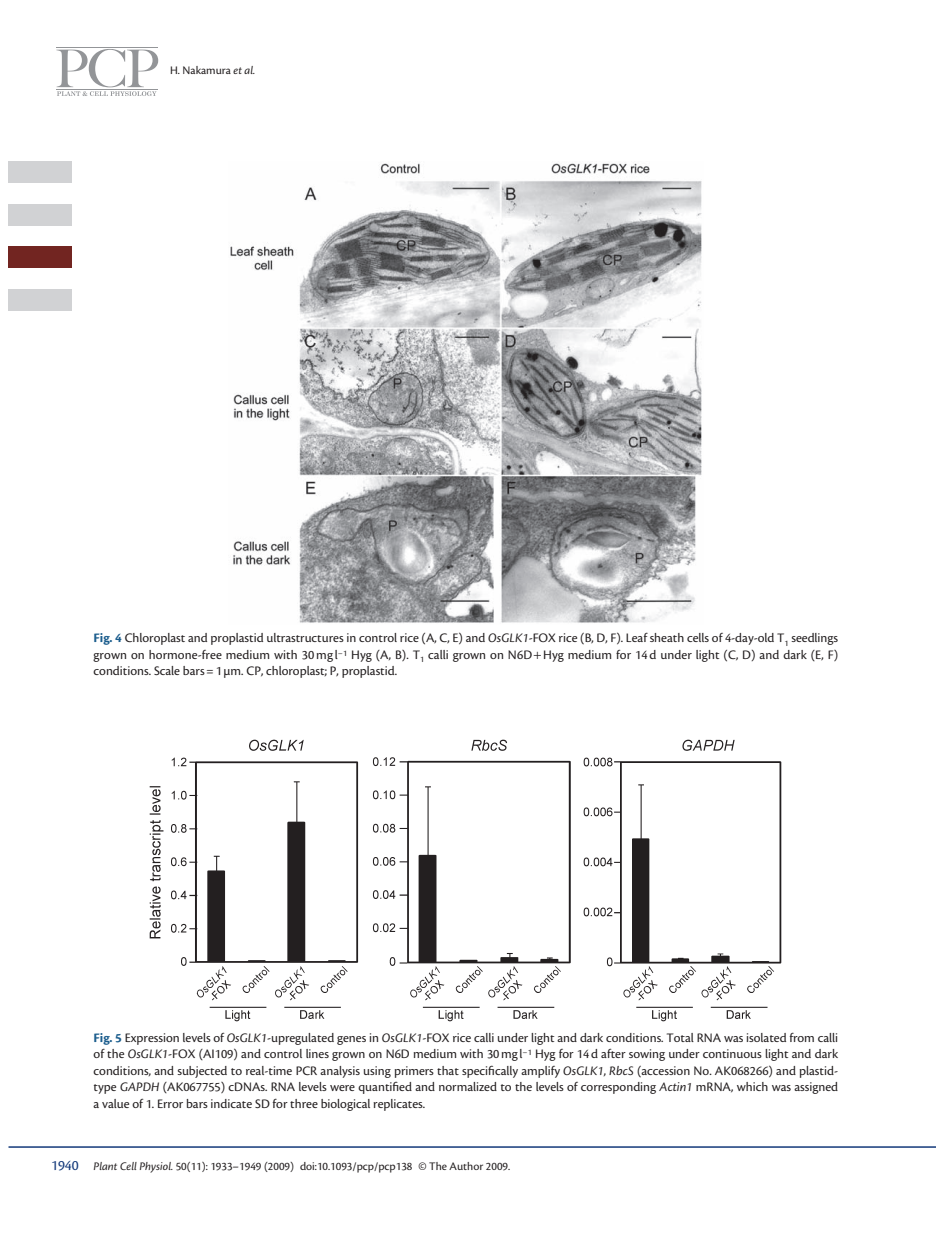
<style>
.page{position:relative;width:936px;height:1242px;background:#fff}
.page>*{position:absolute;margin:0;border:0;box-sizing:border-box;transform-origin:0 0}
.t1{font:15px "Cronos L";color:#13397a}
.t2{font:13.5px/16.5px "Cronos L";color:#231f20;text-align:justify}
.t3{font:12px "Cronos L";color:#231f20}
.s1{font-style:italic}
.s2{font-weight:700;color:#1b5d8d}
</style>
<div class="page">
<img style="left:230px;top:163px;width:472px;height:460px">
<img style="left:149px;top:739px;width:633px;height:283px">
<hr style="left:9px;top:1146px;width:926px;height:1px;background:#13397a">
<svg style="left:56px;top:49px;width:102px;height:47px"></svg>
<hr style="left:56px;top:89px;width:102px;height:1px;background:#939598">
<hr style="left:56px;top:47px;width:102px;height:1px;background:#939598">
<div style="left:9px;top:289px;width:63px;height:21px;background:#d1d2d4"></div>
<div style="left:9px;top:204px;width:63px;height:21px;background:#d1d2d4"></div>
<div style="left:9px;top:162px;width:63px;height:21px;background:#d1d2d4"></div>
<div style="left:9px;top:247px;width:63px;height:21px;background:#722521"></div>
<p class="t3" style="left:170px;top:66px;width:87px">H. Nakamura <span class="s1">et al.</span></p>
<p class="t2" style="left:94px;top:631px;width:746px"><span class="s2">Fig. 4</span> Chloroplast and proplastid ultrastructures in control rice (A, C, E) and <span class="s1">OsGLK1</span> -FOX rice (B, D, F). Leaf sheath cells of 4-day-old T <sub>1</sub> seedlings grown on hormone-free medium with 30 mg l <sup>−1</sup> Hyg (A, B). T <sub>1</sub> calli grown on N6D Hyg medium for 14 d under light (C, D) and dark (E, F) conditions. Scale bars = 1 µm. CP, chloroplast; P, proplastid.</p>
<p class="t2" style="left:94px;top:1030px;width:746px"><span class="s2">Fig. 5</span> Expression levels of <span class="s1">OsGLK1</span> -upregulated genes in <span class="s1">OsGLK1</span> -FOX rice calli under light and dark conditions. Total RNA was isolated from calli of the <span class="s1">OsGLK1</span> -FOX (AI109) and control lines grown on N6D medium with 30 mg l <sup>−1</sup> Hyg for 14 d after sowing under continuous light and dark conditions, and subjected to real-time PCR analysis using primers that specifically amplify <span class="s1">OsGLK1</span> , <span class="s1">RbcS</span> (accession No. AK068266) and plastid&shy;type <span class="s1">GAPDH</span> (AK067755) cDNAs. RNA levels were quantified and normalized to the levels of corresponding <span class="s1">Actin1</span> mRNA, which was assigned a value of 1. Error bars indicate SD for three biological replicates.</p>
<p class="t1" style="left:51px;top:1159px;width:29px">1940</p>
<p class="t3" style="left:94px;top:1161px;width:418px"><span class="s1">Plant Cell Physiol.</span> 50(11): 1933–1949 (2009) doi:10.1093/pcp/pcp138 © The Author 2009.</p>
</div>
